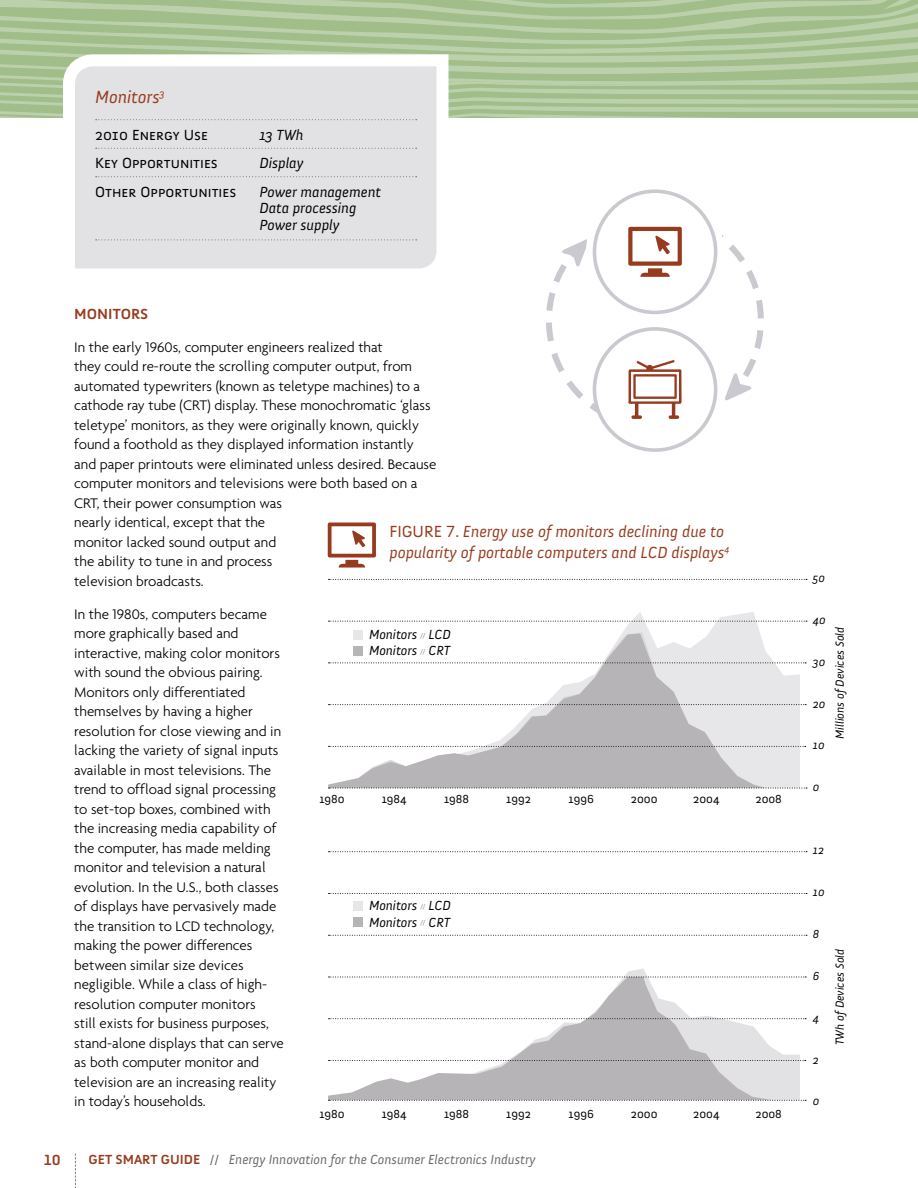
<style>
.page{position:relative;width:918px;height:1188px;background:#fff}
.page>*{position:absolute;margin:0;border:0;box-sizing:border-box;transform-origin:0 0}
.t1{font:italic 18px "Anivers";color:#973b1e}
.body_copy{font:italic 16.5px/21px "Anivers";color:#973b1e}
.body_copy-2{font:300 15px/19.5px "Agenda";color:#000}
.t2{font:italic 15px "Anivers";color:#000}
.t3{font:15px "Anivers SC";color:#000}
.body_copy-3{font:700 15px "Anivers";color:#973b1e}
.t4{font:italic 13.5px "Anivers";color:#68676b}
.t5{font:italic 13.5px "Anivers";color:#000}
.t6{font:12px "Anivers";color:#000}
.t7{font:italic 12px "Anivers";color:#000}
.s1{font-style:normal}
.s2{font-size:7.5px;color:#939598}
.s3{font-weight:700;font-style:normal;color:#973b1e}
</style>
<div class="page">
<svg style="left:75px;top:1154px;width:1px;height:34px"></svg>
<svg style="left:0;top:0;width:918px;height:118px;background:#abc498"></svg>
<svg style="left:57px;top:48px;width:397px;height:221px;background:#e3e3e3"></svg>
<svg style="left:467px;top:968px;width:333px;height:132px"></svg>
<svg style="left:328px;top:977px;width:444px;height:123px"></svg>
<svg style="left:453px;top:612px;width:347px;height:176px"></svg>
<svg style="left:328px;top:633px;width:437px;height:155px"></svg>
<svg style="left:329px;top:663px;width:477px;height:1px"></svg>
<svg style="left:329px;top:704px;width:477px;height:1px"></svg>
<svg style="left:329px;top:746px;width:477px;height:1px"></svg>
<svg style="left:329px;top:579px;width:478px;height:1px"></svg>
<svg style="left:329px;top:621px;width:478px;height:1px"></svg>
<svg style="left:329px;top:977px;width:477px;height:1px"></svg>
<svg style="left:329px;top:1018px;width:477px;height:1px"></svg>
<svg style="left:329px;top:1060px;width:477px;height:1px"></svg>
<svg style="left:329px;top:893px;width:478px;height:1px"></svg>
<svg style="left:329px;top:851px;width:478px;height:1px"></svg>
<svg style="left:329px;top:935px;width:478px;height:1px"></svg>
<div style="left:354px;top:902px;width:9px;height:9px;background:#e7e6e8"></div>
<div style="left:354px;top:917px;width:9px;height:10px;background:#b6b4b6"></div>
<div style="left:354px;top:631px;width:9px;height:9px;background:#e7e6e8"></div>
<div style="left:354px;top:646px;width:9px;height:10px;background:#b6b4b6"></div>
<svg style="left:329px;top:1100px;width:477px;height:1px"></svg>
<svg style="left:329px;top:788px;width:478px;height:1px"></svg>
<svg style="left:328px;top:523px;width:48px;height:45px"></svg>
<div style="left:586px;top:321px;width:138px;height:137px;border:17px solid #fff;border-radius:50%"></div>
<svg style="left:546px;top:239px;width:61px;height:180px"></svg>
<div style="left:594px;top:329px;width:122px;height:121px;background:#fff;border-radius:50%"></div>
<div style="left:593px;top:327px;width:124px;height:125px;border:4px solid #cac9cf;border-radius:50%"></div>
<svg style="left:629px;top:360px;width:53px;height:59px"></svg>
<div style="left:586px;top:183px;width:138px;height:138px;border:17px solid #fff;border-radius:50%"></div>
<div style="left:594px;top:191px;width:122px;height:121px;background:#fff;border-radius:50%"></div>
<div style="left:593px;top:189px;width:124px;height:125px;border:4px solid #cac9cf;border-radius:50%"></div>
<svg style="left:628px;top:227px;width:54px;height:50px"></svg>
<svg style="left:706px;top:224px;width:58px;height:179px"></svg>
<p class="t1" style="left:95px;top:88px;width:71px">Monitors<sup>3</sup></p>
<p class="t3" style="left:95px;top:127px;width:114px">2010 Energy Use</p>
<p class="t2" style="left:259px;top:127px;width:46px">13 TWh</p>
<p class="t3" style="left:95px;top:155px;width:124px">Key Opportunities</p>
<p class="t2" style="left:259px;top:155px;width:45px">Display</p>
<p class="t3" style="left:95px;top:184px;width:143px">Other Opportunities</p>
<p class="t2" style="left:259px;top:184px;width:123px">Power management</p>
<p class="t2" style="left:259px;top:200px;width:98px">Data processing</p>
<p class="t2" style="left:259px;top:217px;width:81px">Power supply</p>
<p class="body_copy-3" style="left:74px;top:306px;width:76px">MONITORS</p>
<p class="body_copy-2" style="left:74px;top:337px;width:364px">In the early 1960s, computer engineers realized that<br>they could re-route the scrolling computer output, from automated typewriters (known as teletype machines) to a cathode ray tube (CRT) display. These monochromatic ‘glass teletype’ monitors, as they were originally known, quickly found a foothold as they displayed information instantly and paper printouts were eliminated unless desired. Because computer monitors and televisions were both based on a CRT, their power consumption was<br>nearly identical, except that the<br>monitor lacked sound output and<br>the ability to tune in and process<br>television broadcasts.</p>
<p class="body_copy-2" style="left:74px;top:604px;width:211px">In the 1980s, computers became more graphically based and interactive, making color monitors with sound the obvious pairing.<br>Monitors only differentiated themselves by having a higher resolution for close viewing and in lacking the variety of signal inputs available in most televisions. The trend to offload signal processing to set-top boxes, combined with the increasing media capability of the computer, has made melding monitor and television a natural evolution. In the U.S., both classes of displays have pervasively made the transition to LCD technology, making the power differences between similar size devices negligible. While a class of high&shy;resolution computer monitors<br>still exists for business purposes, stand-alone displays that can serve as both computer monitor and television are an increasing reality in today’s households.</p>
<p class="body_copy" style="left:389px;top:521px;width:341px"><span class="s1">FIGURE 7.</span> Energy use of monitors declining due to popularity of portable computers and LCD displays<sup>4</sup></p>
<p class="t5" style="left:369px;top:627px;width:83px">Monitors <span class="s2">//</span> LCD</p>
<p class="t5" style="left:369px;top:644px;width:83px">Monitors <span class="s2">//</span> CRT</p>
<p class="t6" style="left:319px;top:793px;width:27px">1980</p>
<p class="t6" style="left:382px;top:793px;width:26px">1984</p>
<p class="t6" style="left:444px;top:793px;width:27px">1988</p>
<p class="t6" style="left:506px;top:793px;width:26px">1992</p>
<p class="t6" style="left:569px;top:793px;width:27px">1996</p>
<p class="t6" style="left:631px;top:793px;width:28px">2000</p>
<p class="t6" style="left:693px;top:793px;width:28px">2004</p>
<p class="t6" style="left:756px;top:793px;width:28px">2008</p>
<p class="t5" style="left:369px;top:898px;width:83px">Monitors <span class="s2">//</span> LCD</p>
<p class="t5" style="left:369px;top:915px;width:83px">Monitors <span class="s2">//</span> CRT</p>
<p class="t6" style="left:319px;top:1107px;width:27px">1980</p>
<p class="t6" style="left:382px;top:1107px;width:26px">1984</p>
<p class="t6" style="left:444px;top:1107px;width:27px">1988</p>
<p class="t6" style="left:506px;top:1107px;width:26px">1992</p>
<p class="t6" style="left:569px;top:1107px;width:27px">1996</p>
<p class="t6" style="left:631px;top:1107px;width:28px">2000</p>
<p class="t6" style="left:693px;top:1107px;width:28px">2004</p>
<p class="t6" style="left:756px;top:1107px;width:28px">2008</p>
<p class="body_copy-3" style="left:44px;top:1152px;width:18px">10</p>
<p class="t4" style="left:89px;top:1152px;width:448px"><span class="s3">GET SMART GUIDE</span> <span class="s1">//</span> Energy Innovation for the Consumer Electronics Industry</p>
<p class="t7" style="left:813px;top:571px;width:14px">50</p>
<p class="t7" style="left:813px;top:613px;width:14px">40</p>
<p class="t7" style="left:813px;top:655px;width:14px">30</p>
<p class="t7" style="left:813px;top:697px;width:14px">20</p>
<p class="t7" style="left:813px;top:739px;width:13px">10</p>
<p class="t7" style="left:813px;top:781px;width:8px">0</p>
<p class="t7" style="left:833px;top:739px;width:114px;rotate:-90deg">Millions of Devices Sold</p>
<p class="t7" style="left:813px;top:844px;width:13px">12</p>
<p class="t7" style="left:813px;top:886px;width:13px">10</p>
<p class="t7" style="left:813px;top:927px;width:8px">8</p>
<p class="t7" style="left:813px;top:969px;width:8px">6</p>
<p class="t7" style="left:813px;top:1011px;width:8px">4</p>
<p class="t7" style="left:813px;top:1053px;width:7px">2</p>
<p class="t7" style="left:813px;top:1095px;width:8px">0</p>
<p class="t7" style="left:833px;top:1045px;width:98px;rotate:-90deg">TWh of Devices Sold</p>
</div>
